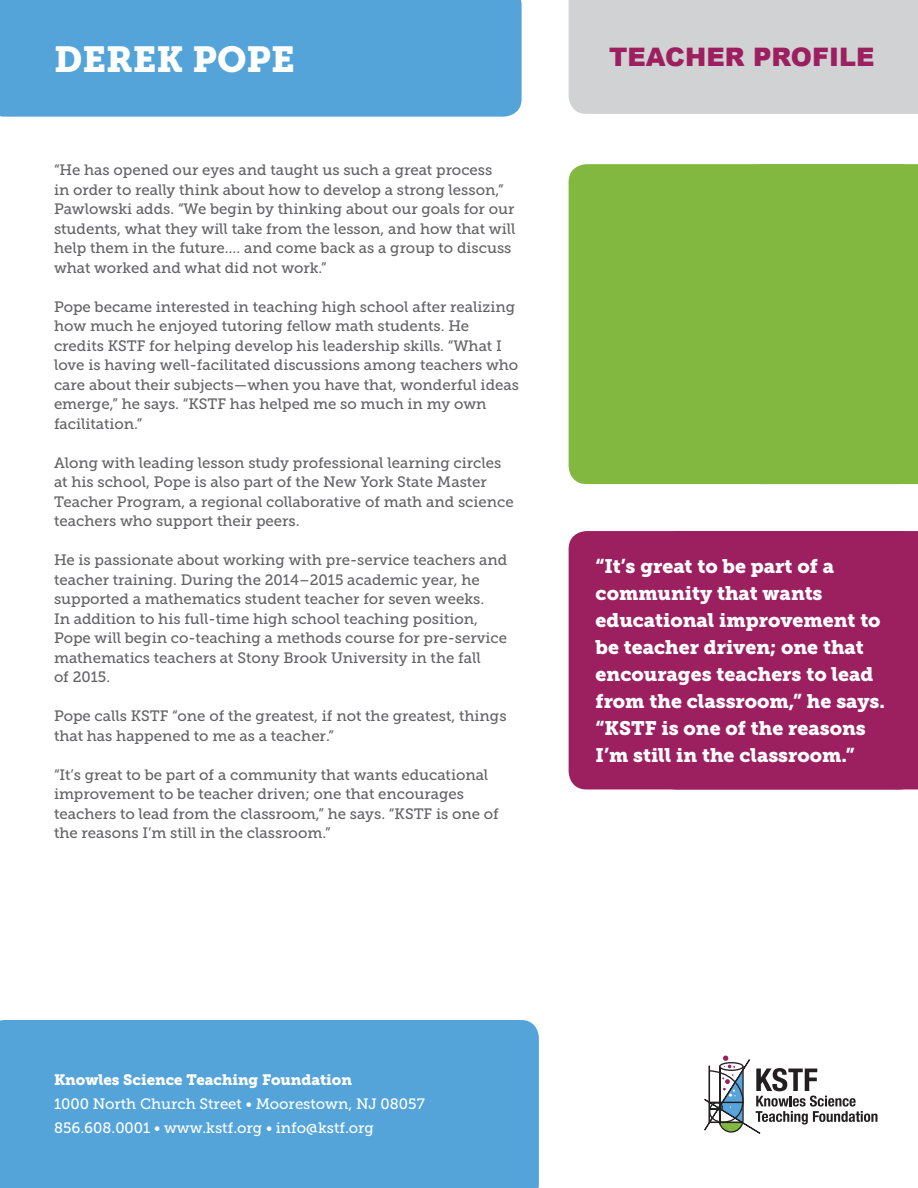
<style>
.page{position:relative;width:918px;height:1188px;background:#fff}
.page>*{position:absolute;margin:0;border:0;box-sizing:border-box;transform-origin:0 0}
.t1{font:36px "Museo Slab 900";color:#fff}
.t2{font:900 25.5px "Arial";color:#9c1f5f}
.t3{font:19.5px/27px "Museo Slab 900";color:#fff}
.t4{font:15px/19.5px "Museo Slab 500";color:#636366}
.t5{font:15px/24px "Museo Slab 500";color:#fff}
.t6{font:15px "Museo Slab 900";color:#fff}
</style>
<div class="page">
<div style="left:0;top:1020px;width:539px;height:168px;background:#54a4da"></div>
<div style="left:0;top:0;width:522px;height:117px;background:#54a4da"></div>
<svg style="left:704px;top:1056px;width:173px;height:78px"></svg>
<div style="left:569px;top:0;width:349px;height:114px;background:#d1d2d4"></div>
<div style="left:569px;top:531px;width:349px;height:258px;background:#9c1f5f;border-radius:18px"></div>
<div style="left:569px;top:164px;width:349px;height:320px;background:#82b840;border-radius:18px"></div>
<h1 class="t1" style="left:54px;top:38px;width:242px">DEREK POPE</h1>
<h2 class="t2" style="left:609px;top:38px;width:267px">TEACHER PROFILE</h2>
<p class="t4" style="left:54px;top:161px;width:463px">“He has opened our eyes and taught us such a great process<br>in order to really think about how to develop a strong lesson,” Pawlowski adds. “We begin by thinking about our goals for our students, what they will take from the lesson, and how that will help them in the future…. and come back as a group to discuss what worked and what did not work.”</p>
<p class="t4" style="left:54px;top:297px;width:466px">Pope became interested in teaching high school after realizing how much he enjoyed tutoring fellow math students. He credits KSTF for helping develop his leadership skills. “What I love is having well-facilitated discussions among teachers who care about their subjects—when you have that, wonderful ideas emerge,” he says. “KSTF has helped me so much in my own facilitation.”</p>
<p class="t4" style="left:54px;top:453px;width:461px">Along with leading lesson study professional learning circles at his school, Pope is also part of the New York State Master Teacher Program, a regional collaborative of math and science teachers who support their peers.</p>
<p class="t4" style="left:54px;top:551px;width:455px">He is passionate about working with pre-service teachers and teacher training. During the 2014–2015 academic year, he supported a mathematics student teacher for seven weeks.<br>In addition to his full-time high school teaching position, Pope will begin co-teaching a methods course for pre-service mathematics teachers at Stony Brook University in the fall<br>of 2015.</p>
<p class="t4" style="left:54px;top:707px;width:454px">Pope calls KSTF “one of the greatest, if not the greatest, things that has happened to me as a teacher.”</p>
<p class="t4" style="left:54px;top:765px;width:446px">“It’s great to be part of a community that wants educational improvement to be teacher driven; one that encourages teachers to lead from the classroom,” he says. “KSTF is one of the reasons I’m still in the classroom.”</p>
<h3 class="t3" style="left:596px;top:553px;width:291px">“It’s great to be part of a community that wants educational improvement to be teacher driven; one that encourages teachers to lead from the classroom,” he says. “KSTF is one of the reasons<br>I’m still in the classroom.”</h3>
<p class="t6" style="left:54px;top:1071px;width:300px">Knowles Science Teaching Foundation</p>
<p class="t5" style="left:54px;top:1092px;width:372px">1000 North Church Street • Moorestown, NJ 08057<br>856.608.0001 • www.kstf.org • info@kstf.org</p>
</div>
